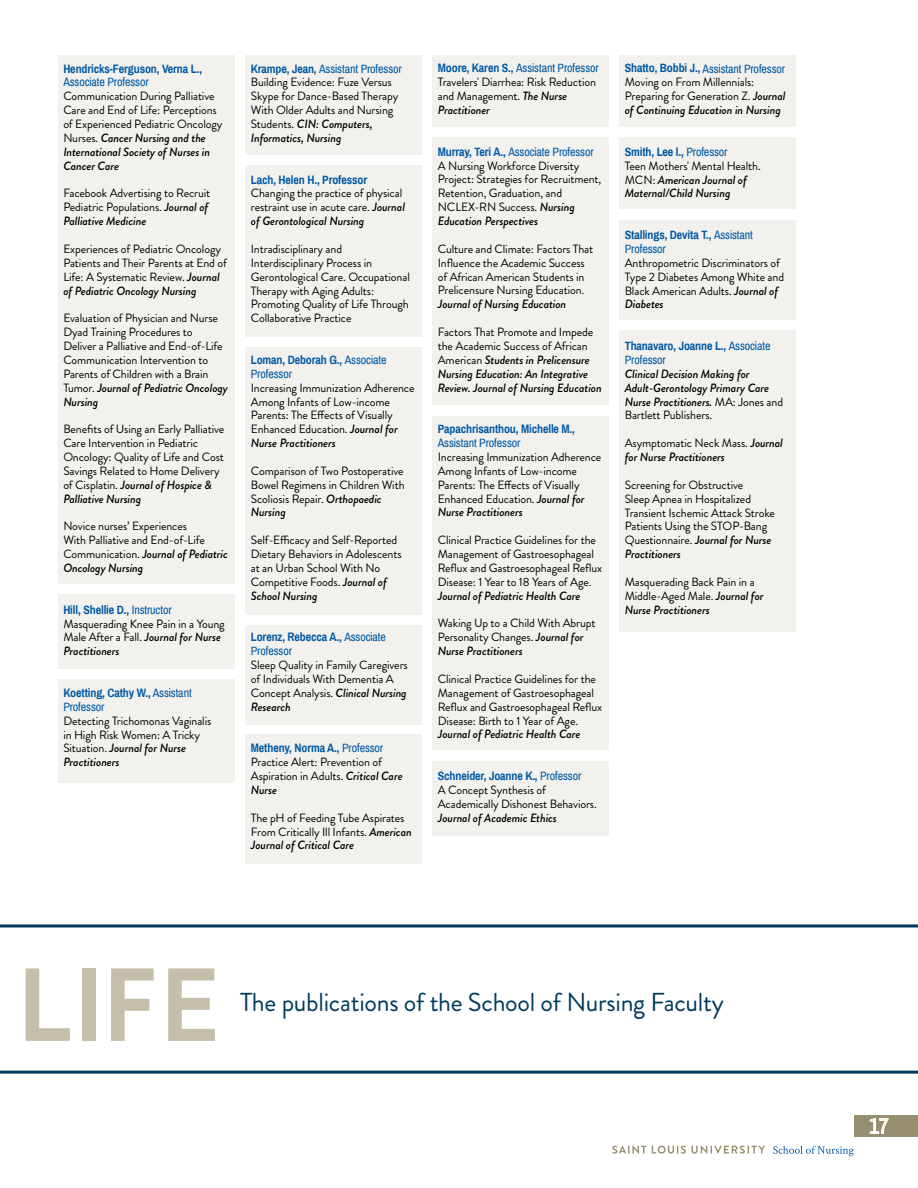
<style>
.page{position:relative;width:918px;height:1188px;background:#fff}
.page>*{position:absolute;margin:0;border:0;box-sizing:border-box;transform-origin:0 0}
.t1{font:700 105.6px "Archivo Narrow";color:#c4beaa}
.t2{font:25.95px "Brandon Grotesque";letter-spacing:-.01em;color:#003a5d}
.t3{font:21.6px "Archivo Narrow";color:#fff}
.t4{font:12px/13.8px "Brandon Grotesque";letter-spacing:-.01em;color:#000}
.t5{font:italic 500 12px/13.8px "Brandon Grotesque";letter-spacing:-.01em;color:#000}
.t6{font:12px/13.8px "Archivo Narrow";letter-spacing:-.01em;color:#0058a4}
.t7{font:700 12px/13.8px "Archivo Narrow";letter-spacing:-.01em;color:#0058a4}
.s1{font-weight:500;font-style:italic}
.s2{font-weight:400}
.s3{font-weight:700}
.s4{font-weight:400;font-style:normal}
</style>
<div class="page">
<div style="left:59px;top:55px;width:176px;height:529px;background:#f3f1ed"></div>
<div style="left:59px;top:595px;width:176px;height:74px;background:#f3f1ed"></div>
<div style="left:59px;top:680px;width:176px;height:103px;background:#f3f1ed"></div>
<div style="left:246px;top:55px;width:176px;height:99px;background:#f3f1ed"></div>
<div style="left:246px;top:165px;width:176px;height:171px;background:#f3f1ed"></div>
<div style="left:246px;top:347px;width:176px;height:267px;background:#f3f1ed"></div>
<div style="left:246px;top:625px;width:176px;height:99px;background:#f3f1ed"></div>
<div style="left:246px;top:735px;width:176px;height:129px;background:#f3f1ed"></div>
<div style="left:432px;top:55px;width:177px;height:72px;background:#f3f1ed"></div>
<div style="left:432px;top:138px;width:177px;height:267px;background:#f3f1ed"></div>
<div style="left:432px;top:417px;width:177px;height:333px;background:#f3f1ed"></div>
<div style="left:432px;top:761px;width:177px;height:74px;background:#f3f1ed"></div>
<div style="left:619px;top:55px;width:176px;height:72px;background:#f3f1ed"></div>
<div style="left:619px;top:138px;width:176px;height:71px;background:#f3f1ed"></div>
<div style="left:619px;top:220px;width:176px;height:99px;background:#f3f1ed"></div>
<div style="left:619px;top:330px;width:176px;height:302px;background:#f3f1ed"></div>
<hr style="left:0;top:924px;width:918px;height:3px;background:#003a5d">
<hr style="left:0;top:1071px;width:918px;height:3px;background:#003a5d">
<div style="left:854px;top:1116px;width:64px;height:21px;background:#968f6f"></div>
<svg style="left:870px;top:1118px;width:18px;height:16px"></svg>
<svg style="left:773px;top:1146px;width:81px;height:10px"></svg>
<svg style="left:612px;top:1146px;width:153px;height:8px"></svg>
<p class="t7" style="left:63px;top:62px;width:140px">Hendricks-Ferguson, Verna L.,</p>
<p class="t6" style="left:63px;top:76px;width:87px">Associate Professor</p>
<p class="t4" style="left:63px;top:90px;width:161px">Communication During Palliative<br>Care and End of Life: Perceptions of Experienced Pediatric Oncology<br>Nurses. <span class="s1">Cancer Nursing and the<br>International Society of Nurses in<br>Cancer Care</span></p>
<p class="t4" style="left:63px;top:187px;width:148px">Facebook Advertising to Recruit<br>Pediatric Populations. <span class="s1">Journal of<br>Palliative Medicine</span></p>
<p class="t4" style="left:63px;top:242px;width:165px">Experiences of Pediatric Oncology Patients and Their Parents at End of Life: A Systematic Review. <span class="s1">Journal of Pediatric Oncology Nursing</span></p>
<p class="t4" style="left:63px;top:312px;width:166px">Evaluation of Physician and Nurse<br>Dyad Training Procedures to<br>Deliver a Palliative and End-of-Life<br>Communication Intervention to<br>Parents of Children with a Brain<br>Tumor. <span class="s1">Journal of Pediatric Oncology<br>Nursing</span></p>
<p class="t4" style="left:63px;top:422px;width:163px">Benefits of Using an Early Palliative<br>Care Intervention in Pediatric<br>Oncology: Quality of Life and Cost<br>Savings Related to Home Delivery of Cisplatin. <span class="s1">Journal of Hospice &amp;<br>Palliative Nursing</span></p>
<p class="t4" style="left:63px;top:520px;width:166px">Novice nurses’ Experiences<br>With Palliative and End-of-Life<br>Communication. <span class="s1">Journal of Pediatric<br>Oncology Nursing</span></p>
<p class="t7" style="left:63px;top:603px;width:110px">Hill, Shellie D., <span class="s2">Instructor</span></p>
<p class="t4" style="left:63px;top:617px;width:163px">Masquerading Knee Pain in a Young<br>Male After a Fall. <span class="s1">Journal for Nurse<br>Practitioners</span></p>
<p class="t6" style="left:63px;top:686px;width:130px"><span class="s3">Koetting, Cathy W.,</span> Assistant<br>Professor</p>
<p class="t4" style="left:63px;top:714px;width:150px">Detecting Trichomonas Vaginalis in High Risk Women: A Tricky<br>Situation. <span class="s1">Journal for Nurse<br>Practitioners</span></p>
<p class="t6" style="left:251px;top:62px;width:152px"><span class="s3">Krampe, Jean,</span> Assistant Professor</p>
<p class="t4" style="left:251px;top:76px;width:149px">Building Evidence: Fuze Versus<br>Skype for Dance-Based Therapy<br>With Older Adults and Nursing<br>Students. <span class="s1">CIN: Computers,<br>Informatics, Nursing</span></p>
<p class="t7" style="left:251px;top:172px;width:118px">Lach, Helen H., Professor</p>
<p class="t4" style="left:251px;top:187px;width:156px">Changing the practice of physical restraint use in acute care. <span class="s1">Journal of Gerontological Nursing</span></p>
<p class="t4" style="left:251px;top:242px;width:161px">Intradisciplinary and<br>Interdisciplinary Process in<br>Gerontological Care. Occupational<br>Therapy with Aging Adults:<br>Promoting Quality of Life Through<br>Collaborative Practice</p>
<p class="t6" style="left:251px;top:353px;width:137px"><span class="s3">Loman, Deborah G.,</span> Associate<br>Professor</p>
<p class="t4" style="left:251px;top:381px;width:165px">Increasing Immunization Adherence<br>Among Infants of Low-income<br>Parents: The Effects of Visually<br>Enhanced Education. <span class="s1">Journal for<br>Nurse Practitioners</span></p>
<p class="t4" style="left:251px;top:464px;width:155px">Comparison of Two Postoperative<br>Bowel Regimens in Children With<br>Scoliosis Repair. <span class="s1">Orthopaedic<br>Nursing</span></p>
<p class="t4" style="left:251px;top:533px;width:152px">Self-Efficacy and Self-Reported<br>Dietary Behaviors in Adolescents at an Urban School With No<br>Competitive Foods. <span class="s1">Journal of<br>School Nursing</span></p>
<p class="t6" style="left:251px;top:631px;width:137px"><span class="s3">Lorenz, Rebecca A.,</span> Associate<br>Professor</p>
<p class="t4" style="left:251px;top:658px;width:158px">Sleep Quality in Family Caregivers of Individuals With Dementia A<br>Concept Analysis. <span class="s1">Clinical Nursing<br>Research</span></p>
<p class="t7" style="left:251px;top:741px;width:134px">Metheny, Norma A., <span class="s2">Professor</span></p>
<p class="t4" style="left:251px;top:755px;width:153px">Practice Alert: Prevention of<br>Aspiration in Adults. <span class="s1">Critical Care<br>Nurse</span></p>
<p class="t4" style="left:251px;top:811px;width:162px">The pH of Feeding Tube Aspirates<br>From Critically Ill Infants. <span class="s1">American<br>Journal of Critical Care</span></p>
<p class="t6" style="left:438px;top:62px;width:162px"><span class="s3">Moore, Karen S.,</span> Assistant Professor</p>
<p class="t4" style="left:438px;top:75px;width:160px">Travelers' Diarrhea: Risk Reduction and Management. <span class="s1">The Nurse<br>Practitioner</span></p>
<p class="t6" style="left:438px;top:145px;width:157px"><span class="s3">Murray, Teri A.,</span> Associate Professor</p>
<p class="t4" style="left:438px;top:159px;width:165px">A Nursing Workforce Diversity<br>Project: Strategies for Recruitment,<br>Retention, Graduation, and<br>NCLEX-RN Success. <span class="s1">Nursing<br>Education Perspectives</span></p>
<p class="t4" style="left:438px;top:242px;width:157px">Culture and Climate: Factors That Influence the Academic Success of African American Students in Prelicensure Nursing Education.</p>
<p class="t5" style="left:438px;top:297px;width:130px">Journal of Nursing Education</p>
<p class="t5" style="left:438px;top:325px;width:165px"><span class="s4">Factors That Promote and Impede the Academic Success of African American</span> Students in Prelicensure Nursing Education: An Integrative Review. Journal of Nursing Education</p>
<p class="t7" style="left:438px;top:422px;width:139px">Papachrisanthou, Michelle M.,</p>
<p class="t6" style="left:438px;top:436px;width:84px">Assistant Professor</p>
<p class="t4" style="left:438px;top:450px;width:165px">Increasing Immunization Adherence<br>Among Infants of Low-income<br>Parents: The Effects of Visually<br>Enhanced Education. <span class="s1">Journal for<br>Nurse Practitioners</span></p>
<p class="t4" style="left:438px;top:533px;width:166px">Clinical Practice Guidelines for the Management of Gastroesophageal Reflux and Gastroesophageal Reflux Disease: 1 Year to 18 Years of Age.</p>
<p class="t5" style="left:438px;top:589px;width:144px">Journal of Pediatric Health Care</p>
<p class="t4" style="left:438px;top:617px;width:159px">Waking Up to a Child With Abrupt<br>Personality Changes. <span class="s1">Journal for<br>Nurse Practitioners</span></p>
<p class="t4" style="left:438px;top:672px;width:166px">Clinical Practice Guidelines for the Management of Gastroesophageal Reflux and Gastroesophageal Reflux Disease: Birth to 1 Year of Age.</p>
<p class="t5" style="left:438px;top:728px;width:144px">Journal of Pediatric Health Care</p>
<p class="t7" style="left:438px;top:769px;width:145px">Schneider, Joanne K., <span class="s2">Professor</span></p>
<p class="t4" style="left:438px;top:783px;width:161px">A Concept Synthesis of<br>Academically Dishonest Behaviors.</p>
<p class="t5" style="left:438px;top:811px;width:121px">Journal of Academic Ethics</p>
<p class="t6" style="left:625px;top:62px;width:162px"><span class="s3">Shatto, Bobbi J.,</span> Assistant Professor</p>
<p class="t4" style="left:625px;top:76px;width:162px">Moving on From Millennials:<br>Preparing for Generation Z. <span class="s1">Journal of Continuing Education in Nursing</span></p>
<p class="t7" style="left:625px;top:145px;width:104px">Smith, Lee I., <span class="s2">Professor</span></p>
<p class="t5" style="left:625px;top:159px;width:137px"><span class="s4">Teen Mothers' Mental Health.<br>MCN:</span> American Journal of<br>Maternal/Child Nursing</p>
<p class="t7" style="left:625px;top:228px;width:130px">Stallings, Devita T., <span class="s2">Assistant<br>Professor</span></p>
<p class="t4" style="left:625px;top:256px;width:161px">Anthropometric Discriminators of<br>Type 2 Diabetes Among White and<br>Black American Adults. <span class="s1">Journal of<br>Diabetes</span></p>
<p class="t7" style="left:625px;top:339px;width:147px">Thanavaro, Joanne L., <span class="s2">Associate<br>Professor</span></p>
<p class="t5" style="left:625px;top:367px;width:160px">Clinical Decision Making for<br>Adult-Gerontology Primary Care<br>Nurse Practitioners. <span class="s4">MA: Jones and<br>Bartlett Publishers.</span></p>
<p class="t5" style="left:625px;top:436px;width:160px"><span class="s4">Asymptomatic Neck Mass.</span> Journal for Nurse Practitioners</p>
<p class="t4" style="left:625px;top:478px;width:152px">Screening for Obstructive<br>Sleep Apnea in Hospitalized<br>Transient Ischemic Attack Stroke<br>Patients Using the STOP-Bang<br>Questionnaire. <span class="s1">Journal for Nurse<br>Practitioners</span></p>
<p class="t4" style="left:625px;top:575px;width:140px">Masquerading Back Pain in a<br>Middle-Aged Male. <span class="s1">Journal for<br>Nurse Practitioners</span></p>
<h1 class="t1" style="left:19px;top:940px;width:202px">LIFE</h1>
<h2 class="t2" style="left:240px;top:984px;width:485px">The publications of the School of Nursing Faculty</h2>
<h3 class="t3" style="left:869px;top:1113px;width:21px">17</h3>
</div>
